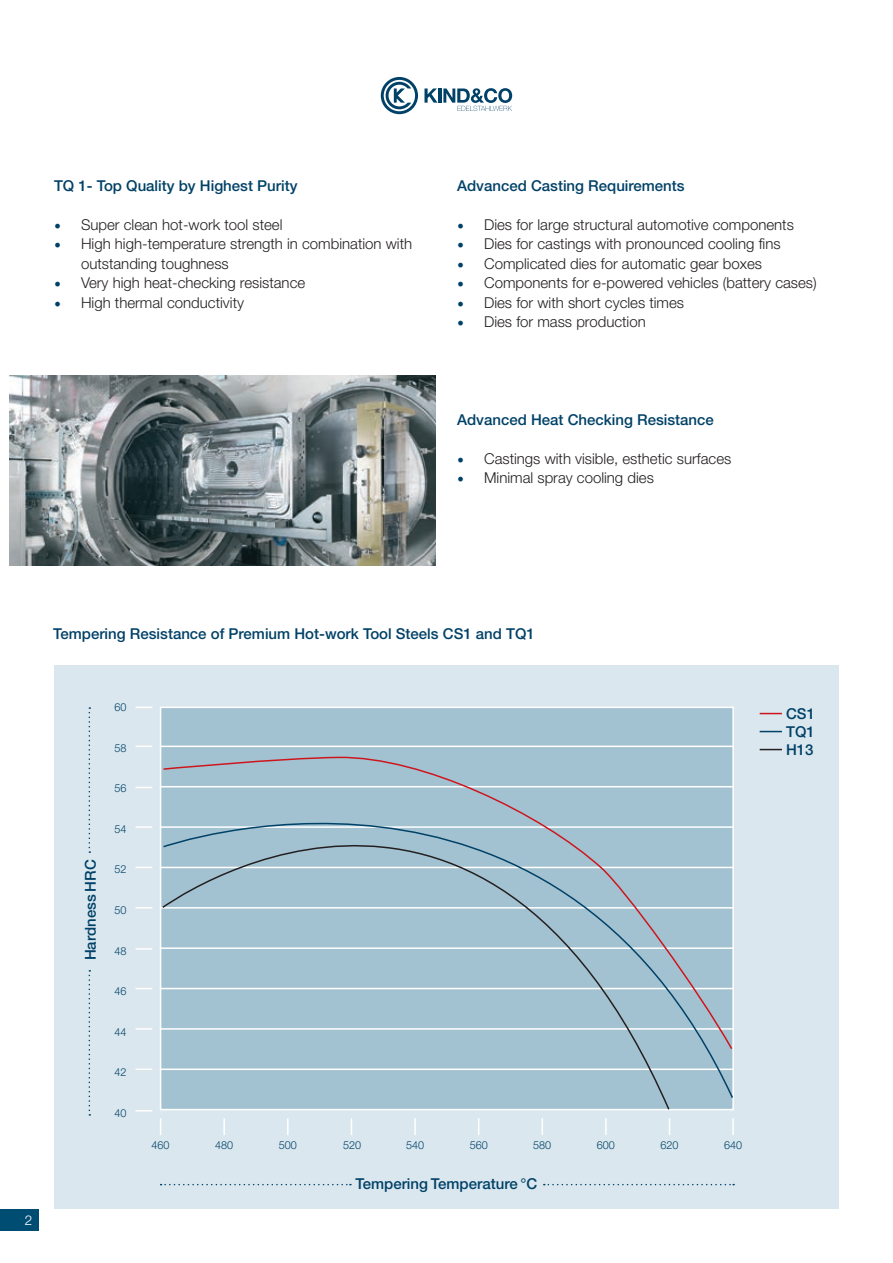
<style>
.page{position:relative;width:893px;height:1263px;background:#fff}
.page>*{position:absolute;margin:0;border:0;box-sizing:border-box;transform-origin:0 0}
.t1{font:300 15px/19.5px "Helvetica Neue LT Std";color:#231f20}
.t2{font:500 15px/18px "Helvetica Neue LT Std";color:#004167;text-align:justify}
.t3{font:300 13.5px "Helvetica Neue LT Std";color:#fff}
.t4{font:300 10.95px "Helvetica Neue LT Std";color:#004167}
.s1{font-family:"Minion Pro";font-weight:400;font-size:18px;color:#004167}
</style>
<div class="page">
<svg style="left:424px;top:88px;width:88px;height:23px"></svg>
<svg style="left:381px;top:77px;width:37px;height:37px"></svg>
<div style="left:55px;top:665px;width:784px;height:544px;background:#dae7ee"></div>
<svg style="left:136px;top:707px;width:16px;height:1px"></svg>
<svg style="left:136px;top:746px;width:16px;height:1px"></svg>
<svg style="left:136px;top:907px;width:16px;height:1px"></svg>
<svg style="left:136px;top:787px;width:16px;height:1px"></svg>
<svg style="left:136px;top:948px;width:16px;height:2px"></svg>
<svg style="left:136px;top:826px;width:16px;height:2px"></svg>
<svg style="left:136px;top:988px;width:16px;height:1px"></svg>
<svg style="left:136px;top:867px;width:16px;height:1px"></svg>
<svg style="left:136px;top:1028px;width:16px;height:2px"></svg>
<svg style="left:136px;top:1068px;width:16px;height:2px"></svg>
<svg style="left:136px;top:1110px;width:16px;height:1px"></svg>
<svg style="left:160px;top:1118px;width:1px;height:17px"></svg>
<svg style="left:223px;top:1118px;width:2px;height:17px"></svg>
<svg style="left:287px;top:1118px;width:2px;height:17px"></svg>
<svg style="left:351px;top:1118px;width:1px;height:17px"></svg>
<svg style="left:414px;top:1118px;width:2px;height:17px"></svg>
<svg style="left:478px;top:1118px;width:1px;height:17px"></svg>
<svg style="left:542px;top:1118px;width:1px;height:17px"></svg>
<svg style="left:605px;top:1118px;width:2px;height:17px"></svg>
<svg style="left:669px;top:1118px;width:1px;height:17px"></svg>
<svg style="left:732px;top:1118px;width:2px;height:17px"></svg>
<svg style="left:161px;top:1184px;width:190px;height:1px"></svg>
<svg style="left:544px;top:1184px;width:190px;height:1px"></svg>
<svg style="left:89px;top:970px;width:1px;height:146px"></svg>
<svg style="left:89px;top:707px;width:1px;height:146px"></svg>
<hr style="left:160px;top:746px;width:574px;height:1px;background:#fff">
<hr style="left:160px;top:786px;width:574px;height:1px;background:#fff">
<hr style="left:160px;top:826px;width:574px;height:2px;background:#fff">
<hr style="left:160px;top:867px;width:574px;height:1px;background:#fff">
<hr style="left:160px;top:907px;width:574px;height:1px;background:#fff">
<hr style="left:160px;top:947px;width:574px;height:2px;background:#fff">
<hr style="left:160px;top:988px;width:574px;height:1px;background:#fff">
<hr style="left:160px;top:1028px;width:574px;height:2px;background:#fff">
<hr style="left:160px;top:1068px;width:574px;height:2px;background:#fff">
<svg style="left:671px;top:711px;width:63px;height:388px;background:#a5c1d0"></svg>
<svg style="left:161px;top:706px;width:510px;height:405px;background:#a8c4d2"></svg>
<svg style="left:760px;top:713px;width:22px;height:1px"></svg>
<svg style="left:760px;top:731px;width:22px;height:1px"></svg>
<svg style="left:760px;top:749px;width:22px;height:1px"></svg>
<div style="left:0;top:1209px;width:38px;height:22px;background:#004d73"></div>
<img style="left:9px;top:375px;width:427px;height:191px">
<p class="t2" style="left:54px;top:176px;width:245px">TQ 1- Top Quality by Highest Purity</p>
<p class="t1" style="left:54px;top:214px;width:230px"><span class="s1">•</span> Super clean hot-work tool steel</p>
<p class="t1" style="left:81px;top:234px;width:333px;text-indent:-27px"><span class="s1">•</span> High high-temperature strength in combination with outstanding toughness</p>
<p class="t1" style="left:54px;top:273px;width:253px"><span class="s1">•</span> Very high heat-checking resistance</p>
<p class="t1" style="left:54px;top:292px;width:192px"><span class="s1">•</span> High thermal conductivity</p>
<p class="t2" style="left:457px;top:176px;width:229px">Advanced Casting Requirements</p>
<p class="t1" style="left:457px;top:214px;width:338px"><span class="s1">•</span> Dies for large structural automotive components</p>
<p class="t1" style="left:457px;top:234px;width:325px"><span class="s1">•</span> Dies for castings with pronounced cooling fins</p>
<p class="t1" style="left:457px;top:253px;width:306px"><span class="s1">•</span> Complicated dies for automatic gear boxes</p>
<p class="t1" style="left:457px;top:273px;width:361px"><span class="s1">•</span> Components for e-powered vehicles (battery cases)</p>
<p class="t1" style="left:457px;top:292px;width:229px"><span class="s1">•</span> Dies for with short cycles times</p>
<p class="t1" style="left:457px;top:312px;width:190px"><span class="s1">•</span> Dies for mass production</p>
<p class="t2" style="left:457px;top:410px;width:258px">Advanced Heat Checking Resistance</p>
<p class="t1" style="left:457px;top:448px;width:276px"><span class="s1">•</span> Castings with visible, esthetic surfaces</p>
<p class="t1" style="left:457px;top:468px;width:198px"><span class="s1">•</span> Minimal spray cooling dies</p>
<p class="t2" style="left:53px;top:625px;width:483px">Tempering Resistance of Premium Hot-work Tool Steels CS1 and TQ1</p>
<p class="t3" style="left:25px;top:1212px;width:9px">2</p>
<p class="t2" style="left:81px;top:960px;width:103px;rotate:-90deg">Hardness HRC</p>
<p class="t4" style="left:115px;top:701px;width:14px">60</p>
<p class="t4" style="left:115px;top:741px;width:14px">58</p>
<p class="t4" style="left:115px;top:782px;width:14px">56</p>
<p class="t4" style="left:115px;top:822px;width:14px">54</p>
<p class="t4" style="left:115px;top:863px;width:14px">52</p>
<p class="t4" style="left:115px;top:903px;width:14px">50</p>
<p class="t4" style="left:115px;top:944px;width:14px">48</p>
<p class="t4" style="left:115px;top:984px;width:14px">46</p>
<p class="t4" style="left:115px;top:1025px;width:14px">44</p>
<p class="t4" style="left:115px;top:1065px;width:14px">42</p>
<p class="t4" style="left:115px;top:1106px;width:14px">40</p>
<p class="t4" style="left:152px;top:1138px;width:20px">460</p>
<p class="t4" style="left:215px;top:1138px;width:20px">480</p>
<p class="t4" style="left:279px;top:1138px;width:20px">500</p>
<p class="t4" style="left:343px;top:1138px;width:20px">520</p>
<p class="t4" style="left:406px;top:1138px;width:20px">540</p>
<p class="t4" style="left:470px;top:1138px;width:20px">560</p>
<p class="t4" style="left:533px;top:1138px;width:20px">580</p>
<p class="t4" style="left:597px;top:1138px;width:20px">600</p>
<p class="t4" style="left:660px;top:1138px;width:20px">620</p>
<p class="t4" style="left:724px;top:1138px;width:20px">640</p>
<p class="t2" style="left:356px;top:1175px;width:183px">Tempering Temperature °C</p>
<p class="t2" style="left:786px;top:704px;width:30px">CS1<br>TQ1<br>H13</p>
</div>
